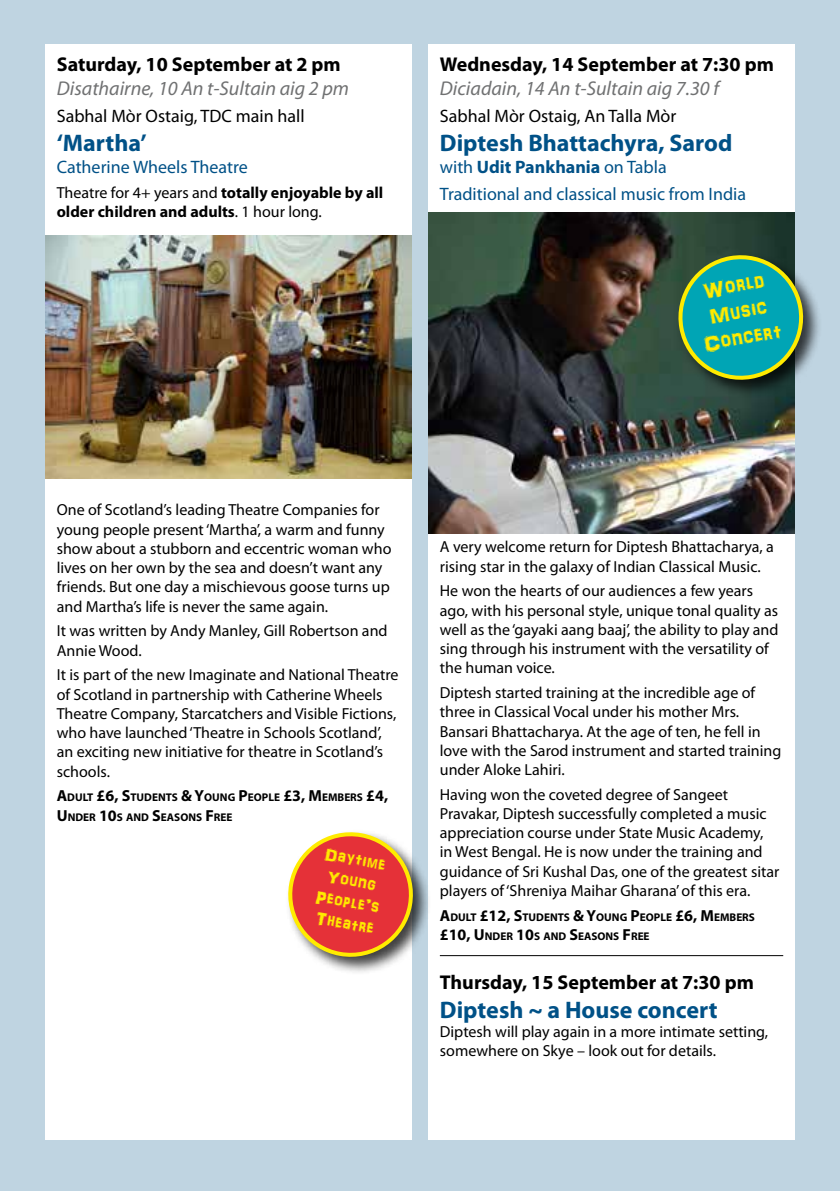
<style>
.page{position:relative;width:840px;height:1191px;background:#fff}
.page>*{position:absolute;margin:0;border:0;box-sizing:border-box;transform-origin:0 0}
.t1{font:700 24px "Myriad Pro";color:#005187}
.t2{font:22px/26.4px "ARDARLING";color:#ffeb00;text-align:center}
.t3{font:700 20px "Myriad Pro";color:#000}
.t4{font:italic 20px "Myriad Pro";color:#707172}
.t5{font:18px/27.2px "Myriad Pro";color:#005187}
.t6{font:18px "Myriad Pro";color:#000}
.t7{font:18px/21.6px "ARDARLING";color:#ffeb00;text-align:center}
.t8{font:16px/19.2px "Myriad Pro";color:#000}
.t9{font:700 16px/19.2px "Myriad Pro";color:#000}
.t10{font:700 11.2px/19.2px "Myriad Pro";color:#000}
.s1{font-weight:400}
.s2{font-weight:700}
.s3{font-size:16px}
</style>
<div class="page">
<div style="left:0;top:0;width:839px;height:1191px;background:#bfd4e1"></div>
<div style="left:428px;top:45px;width:366px;height:1095px;background:#fff"></div>
<div style="left:45px;top:45px;width:366px;height:1095px;background:#fff"></div>
<div style="left:285px;top:829px;width:146px;height:146px;background:#000;opacity:.75"></div>
<svg style="left:285px;top:824px;width:135px;height:135px"></svg>
<img style="left:428px;top:213px;width:366px;height:320px">
<div style="left:675px;top:252px;width:146px;height:147px;background:#000;opacity:.75"></div>
<svg style="left:675px;top:252px;width:130px;height:130px;background:#269386"></svg>
<hr style="left:439px;top:955px;width:343px;height:1px;background:#000">
<img style="left:45px;top:235px;width:366px;height:244px">
<p class="t3" style="left:57px;top:51px;width:285px">Saturday, 10 September at 2 pm</p>
<p class="t4" style="left:57px;top:76px;width:293px">Disathairne, 10 An t-Sultain aig 2 pm</p>
<p class="t6" style="left:57px;top:105px;width:249px">Sabhal Mòr Ostaig, TDC main hall</p>
<h1 class="t1" style="left:57px;top:127px;width:91px">‘Martha’</h1>
<p class="t5" style="left:57px;top:153px;width:192px">Catherine Wheels Theatre</p>
<p class="t9" style="left:57px;top:182px;width:328px"><span class="s1">Theatre for 4+ years and</span> totally enjoyable by all older children and adults<span class="s1">. 1 hour long.</span></p>
<p class="t3" style="left:439px;top:51px;width:335px">Wednesday, 14 September at 7:30 pm</p>
<p class="t4" style="left:439px;top:76px;width:280px">Diciadain, 14 An t-Sultain aig 7.30 f</p>
<p class="t6" style="left:439px;top:105px;width:238px">Sabhal Mòr Ostaig, An Talla Mòr</p>
<h1 class="t1" style="left:439px;top:127px;width:294px">Diptesh Bhattachyra, Sarod</h1>
<p class="t5" style="left:439px;top:153px;width:307px">with <span class="s2">Udit Pankhania</span> on Tabla<br>Traditional and classical music from India</p>
<h2 class="t2" style="left:692px;top:280px;width:80px;rotate:-10deg">World<br>Music<br>Concert</h2>
<p class="t8" style="left:57px;top:500px;width:336px">One of Scotland’s leading Theatre Companies for young people present ‘Martha’, a warm and funny show about a stubborn and eccentric woman who lives on her own by the sea and doesn’t want any friends. But one day a mischievous goose turns up and Martha’s life is never the same again.</p>
<p class="t8" style="left:57px;top:621px;width:332px">It was written by Andy Manley, Gill Robertson and<br>Annie Wood.</p>
<p class="t8" style="left:57px;top:665px;width:343px">It is part of the new Imaginate and National Theatre of Scotland in partnership with Catherine Wheels Theatre Company, Starcatchers and Visible Fictions, who have launched ‘Theatre in Schools Scotland’, an exciting new initiative for theatre in Scotland’s schools.</p>
<p class="t10" style="left:57px;top:787px;width:333px"><span class="s3">A</span>DULT <span class="s3">£6, S</span>TUDENTS <span class="s3">&amp; Y</span>OUNG <span class="s3">P</span>EOPLE <span class="s3">£3, M</span>EMBERS <span class="s3">£4,<br>U</span> NDER <span class="s3">10</span>S AND <span class="s3">S</span>EASONS <span class="s3">F</span>REE</p>
<p class="t7" style="left:325px;top:843px;width:66px;rotate:10deg">Daytime<br>Young<br>People’s<br>Theatre</p>
<p class="t8" style="left:439px;top:537px;width:335px">A very welcome return for Diptesh Bhattacharya, a rising star in the galaxy of Indian Classical Music.</p>
<p class="t8" style="left:439px;top:581px;width:340px">He won the hearts of our audiences a few years ago, with his personal style, unique tonal quality as well as the ‘gayaki aang baaj’, the ability to play and sing through his instrument with the versatility of the human voice.</p>
<p class="t8" style="left:439px;top:683px;width:343px">Diptesh started training at the incredible age of three in Classical Vocal under his mother Mrs.<br>Bansari Bhattacharya. At the age of ten, he fell in love with the Sarod instrument and started training under Aloke Lahiri.</p>
<p class="t8" style="left:439px;top:784px;width:341px">Having won the coveted degree of Sangeet Pravakar, Diptesh successfully completed a music appreciation course under State Music Academy, in West Bengal. He is now under the training and guidance of Sri Kushal Das, one of the greatest sitar players of ‘Shreniya Maihar Gharana’ of this era.</p>
<p class="t10" style="left:439px;top:907px;width:316px"><span class="s3">A</span>DULT <span class="s3">£12, S</span>TUDENTS <span class="s3">&amp; Y</span>OUNG <span class="s3">P</span>EOPLE <span class="s3">£6, M</span>EMBERS <span class="s3">£10, U</span> NDER <span class="s3">10</span>S AND <span class="s3">S</span>EASONS <span class="s3">F</span>REE</p>
<p class="t3" style="left:439px;top:969px;width:315px">Thursday, 15 September at 7:30 pm</p>
<h1 class="t1" style="left:439px;top:994px;width:279px">Diptesh ~ a House concert</h1>
<p class="t8" style="left:439px;top:1021px;width:330px">Diptesh will play again in a more intimate setting, somewhere on Skye – look out for details.</p>
</div>
